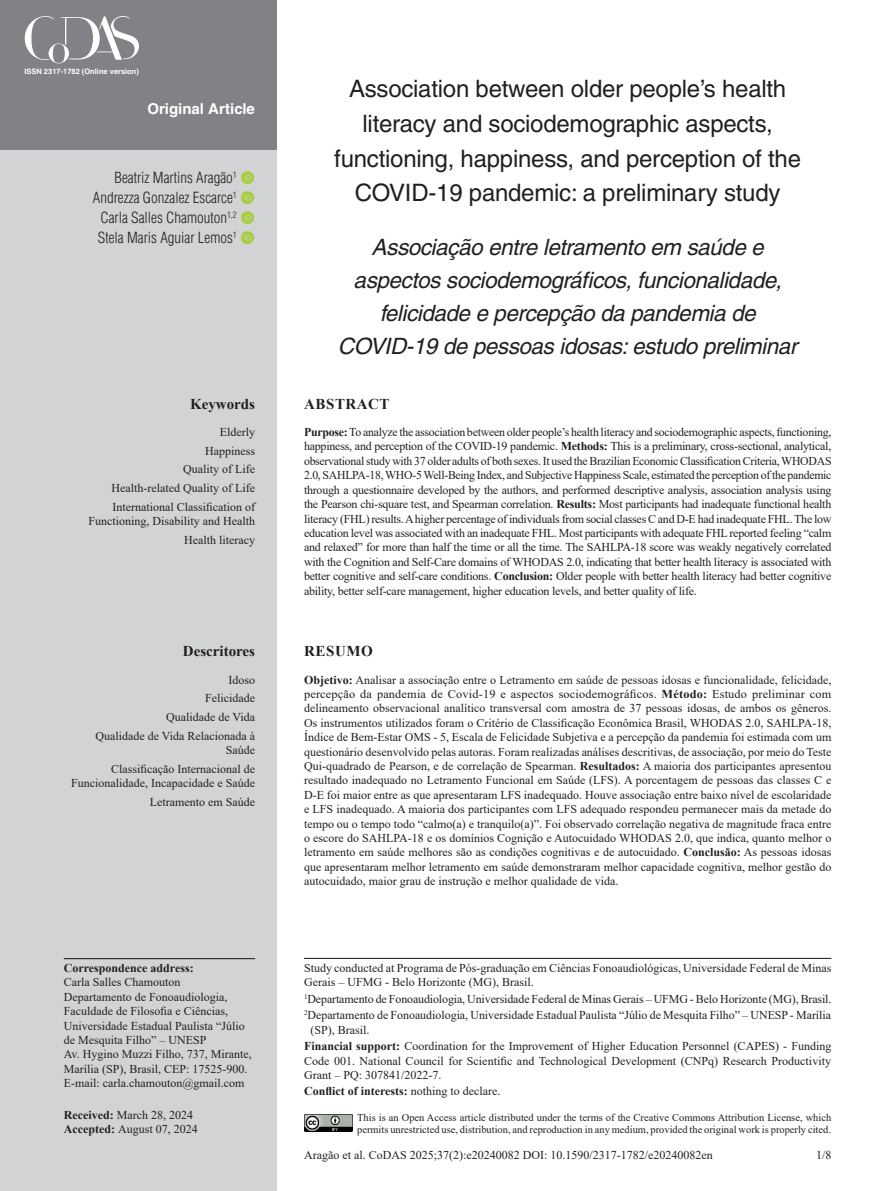
<style>
.page{position:relative;width:893px;height:1191px;background:#fff}
.page>*{position:absolute;margin:0;border:0;box-sizing:border-box;transform-origin:0 0}
.ArticleTitle{font:24px/34.5px "Helvetica";letter-spacing:-.01em;color:#231f20;text-align:center}
.ArticleTitle-Trans1{font:italic 22.5px/33px "Helvetica";letter-spacing:-.02em;color:#231f20;text-align:center}
.Authors{font:300 condensed 15px "Helvetica";color:#231f20}
.t1{font:700 15px "Helvetica";color:#fff}
.KeywordsTitle-Trans1{font:700 15px "Times New Roman";color:#231f20}
.KeywordsTitle{font:700 15px "Times New Roman";color:#231f20}
.AbstractTitle{font:700 15px "Times New Roman";letter-spacing:.035em;color:#231f20}
.AbstractTitle-Trans1{font:700 15px "Times New Roman";letter-spacing:.035em;color:#231f20}
.Abstract-Trans1{font:12px/14.4px "Times New Roman";color:#231f20;text-align:justify}
.Abstract{font:12px/14.4px "Times New Roman";letter-spacing:-.02em;color:#231f20;text-align:justify}
.Correspondence{font:12px/14.4px "Times New Roman";color:#231f20}
.Affiliations{font:12px/14.4px "Times New Roman";color:#231f20}
.fnFinancial-disclosu{font:12px/14.4px "Times New Roman";color:#231f20;text-align:justify}
.Keywords-Trans1{font:12px/14.4px "Times New Roman";color:#231f20;text-align:right}
.Keywords{font:12px/14.4px "Times New Roman";color:#231f20;text-align:right}
.fnArticleOther{font:12px/14.4px "Times New Roman";color:#231f20}
.History{font:12px/14.4px "Times New Roman";color:#231f20}
.fnConflict{font:700 12px "Times New Roman";color:#231f20}
.pubNameFooter{font:10.5px/12.6px "Times New Roman";color:#231f20}
.t2{font:700 7.5px "Helvetica";color:#fff}
.s1{font-weight:700}
.s2{font-weight:400}
</style>
<div class="page">
<div style="left:0;top:149px;width:276px;height:1042px;background:#d1d3d4"></div>
<div style="left:0;top:0;width:276px;height:149px;background:#808285"></div>
<img style="left:304px;top:1114px;width:48px;height:17px">
<svg style="left:24px;top:16px;width:115px;height:48px"></svg>
<hr style="left:64px;top:958px;width:191px;height:1px;background:#231f20">
<hr style="left:304px;top:958px;width:527px;height:1px;background:#231f20">
<p class="t2" style="left:24px;top:66px;width:116px">ISSN 2317-1782 (Online version)</p>
<p class="t1" style="left:147px;top:100px;width:109px">Original Article</p>
<p class="Authors" style="left:115px;top:168px;width:124px">Beatriz Martins Aragão<sup>1</sup></p>
<p class="Authors" style="left:93px;top:188px;width:145px">Andrezza Gonzalez Escarce<sup>1</sup></p>
<p class="Authors" style="left:100px;top:208px;width:138px">Carla Salles Chamouton<sup>1,2</sup></p>
<p class="Authors" style="left:98px;top:228px;width:140px">Stela Maris Aguiar Lemos<sup>1</sup></p>
<p class="KeywordsTitle" style="left:190px;top:393px;width:66px">Keywords</p>
<p class="Keywords" style="left:220px;top:424px;width:37px">Elderly</p>
<p class="Keywords" style="left:205px;top:443px;width:51px">Happiness</p>
<p class="Keywords" style="left:183px;top:462px;width:73px">Quality of Life</p>
<p class="Keywords" style="left:112px;top:480px;width:145px">Health-related Quality of Life</p>
<p class="Keywords" style="left:88px;top:499px;width:168px">International Classification of<br>Functioning, Disability and Health</p>
<p class="Keywords" style="left:184px;top:532px;width:72px">Health literacy</p>
<p class="KeywordsTitle-Trans1" style="left:183px;top:640px;width:74px">Descritores</p>
<p class="Keywords-Trans1" style="left:228px;top:672px;width:28px">Idoso</p>
<p class="Keywords-Trans1" style="left:205px;top:690px;width:51px">Felicidade</p>
<p class="Keywords-Trans1" style="left:166px;top:709px;width:91px">Qualidade de Vida</p>
<p class="Keywords-Trans1" style="left:95px;top:728px;width:161px">Qualidade de Vida Relacionada à<br>Saúde</p>
<p class="Keywords-Trans1" style="left:71px;top:761px;width:185px">Classificação Internacional de<br>Funcionalidade, Incapacidade e Saúde</p>
<p class="Keywords-Trans1" style="left:150px;top:794px;width:107px">Letramento em Saúde</p>
<p class="Correspondence" style="left:64px;top:960px;width:189px"><span class="s1">Correspondence address:<br></span>Carla Salles Chamouton<br>Departamento de Fonoaudiologia, Faculdade de Filosofia e Ciências, Universidade Estadual Paulista “Júlio de Mesquita Filho” – UNESP<br>Av. Hygino Muzzi Filho, 737, Mirante, Marília (SP), Brasil, CEP: 17525-900.<br>E-mail: carla.chamouton@gmail.com</p>
<p class="History" style="left:64px;top:1107px;width:135px"><span class="s1">Received:</span> March 28, 2024<br><span class="s1">Accepted:</span> August 07, 2024</p>
<p class="ArticleTitle" style="left:334px;top:72px;width:468px">Association between older people’s health literacy and sociodemographic aspects, functioning, happiness, and perception of the COVID-19 pandemic: a preliminary study</p>
<p class="ArticleTitle-Trans1" style="left:338px;top:231px;width:461px">Associação entre letramento em saúde e aspectos sociodemográficos, funcionalidade, felicidade e percepção da pandemia de COVID-19 de pessoas idosas: estudo preliminar</p>
<p class="AbstractTitle" style="left:304px;top:393px;width:87px">ABSTRACT</p>
<p class="Abstract" style="left:304px;top:424px;width:529px"><span class="s1">Purpose:</span> To analyze the association between older people’s health literacy and sociodemographic aspects, functioning, happiness, and perception of the COVID-19 pandemic. <span class="s1">Methods:</span> This is a preliminary, cross-sectional, analytical, observational study with 37 older adults of both sexes. It used the Brazilian Economic Classification Criteria, WHODAS 2.0, SAHLPA-18, WHO-5 Well-Being Index, and Subjective Happiness Scale, estimated the perception of the pandemic through a questionnaire developed by the authors, and performed descriptive analysis, association analysis using the Pearson chi-square test, and Spearman correlation. <span class="s1">Results:</span> Most participants had inadequate functional health literacy (FHL) results. A higher percentage of individuals from social classes C and D-E had inadequate FHL. The low education level was associated with an inadequate FHL. Most participants with adequate FHL reported feeling “calm and relaxed” for more than half the time or all the time. The SAHLPA-18 score was weakly negatively correlated with the Cognition and Self-Care domains of WHODAS 2.0, indicating that better health literacy is associated with better cognitive and self-care conditions. <span class="s1">Conclusion:</span> Older people with better health literacy had better cognitive ability, better self-care management, higher education levels, and better quality of life.</p>
<p class="AbstractTitle-Trans1" style="left:304px;top:640px;width:70px">RESUMO</p>
<p class="Abstract-Trans1" style="left:304px;top:672px;width:529px"><span class="s1">Objetivo:</span> Analisar a associação entre o Letramento em saúde de pessoas idosas e funcionalidade, felicidade, percepção da pandemia de Covid-19 e aspectos sociodemográficos. <span class="s1">Método:</span> Estudo preliminar com delineamento observacional analítico transversal com amostra de 37 pessoas idosas, de ambos os gêneros.<br>Os instrumentos utilizados foram o Critério de Classificação Econômica Brasil, WHODAS 2.0, SAHLPA-18, Índice de Bem-Estar OMS - 5, Escala de Felicidade Subjetiva e a percepção da pandemia foi estimada com um questionário desenvolvido pelas autoras. Foram realizadas análises descritivas, de associação, por meio do Teste Qui-quadrado de Pearson, e de correlação de Spearman. <span class="s1">Resultados:</span> A maioria dos participantes apresentou resultado inadequado no Letramento Funcional em Saúde (LFS). A porcentagem de pessoas das classes C e D-E foi maior entre as que apresentaram LFS inadequado. Houve associação entre baixo nível de escolaridade e LFS inadequado. A maioria dos participantes com LFS adequado respondeu permanecer mais da metade do tempo ou o tempo todo “calmo(a) e tranquilo(a)”. Foi observado correlação negativa de magnitude fraca entre o escore do SAHLPA-18 e os domínios Cognição e Autocuidado WHODAS 2.0, que indica, quanto melhor o letramento em saúde melhores são as condições cognitivas e de autocuidado. <span class="s1">Conclusão:</span> As pessoas idosas que apresentaram melhor letramento em saúde demonstraram melhor capacidade cognitiva, melhor gestão do autocuidado, maior grau de instrução e melhor qualidade de vida.</p>
<p class="fnArticleOther" style="left:304px;top:960px;width:529px">Study conducted at Programa de Pós-graduação em Ciências Fonoaudiológicas, Universidade Federal de Minas<br>Gerais – UFMG - Belo Horizonte (MG), Brasil.</p>
<p class="Affiliations" style="left:304px;top:991px;width:529px"><sup>1</sup>Departamento de Fonoaudiologia, Universidade Federal de Minas Gerais – UFMG - Belo Horizonte (MG), Brasil.</p>
<p class="Affiliations" style="left:310px;top:1007px;width:522px;text-indent:-6px"><sup>2</sup>Departamento de Fonoaudiologia, Universidade Estadual Paulista “Júlio de Mesquita Filho” – UNESP - Marília (SP), Brasil.</p>
<p class="fnFinancial-disclosu" style="left:304px;top:1038px;width:529px"><span class="s1">Financial support:</span> Coordination for the Improvement of Higher Education Personnel (CAPES) - Funding Code 001. National Council for Scientific and Technological Development (CNPq) Research Productivity Grant – PQ: 307841/2022-7.</p>
<p class="fnConflict" style="left:304px;top:1082px;width:198px">Conflict of interests: <span class="s2">nothing to declare.</span></p>
<p class="pubNameFooter" style="left:357px;top:1110px;width:476px">This is an Open Access article distributed under the terms of the Creative Commons Attribution License, which permits unrestricted use, distribution, and reproduction in any medium, provided the original work is properly cited.</p>
<p class="Abstract-Trans1" style="left:304px;top:1147px;width:410px">Aragão et al. CoDAS 2025;37(2):e20240082 DOI: 10.1590/2317-1782/e20240082en</p>
<p class="Abstract-Trans1" style="left:816px;top:1147px;width:17px">1/8</p>
</div>
